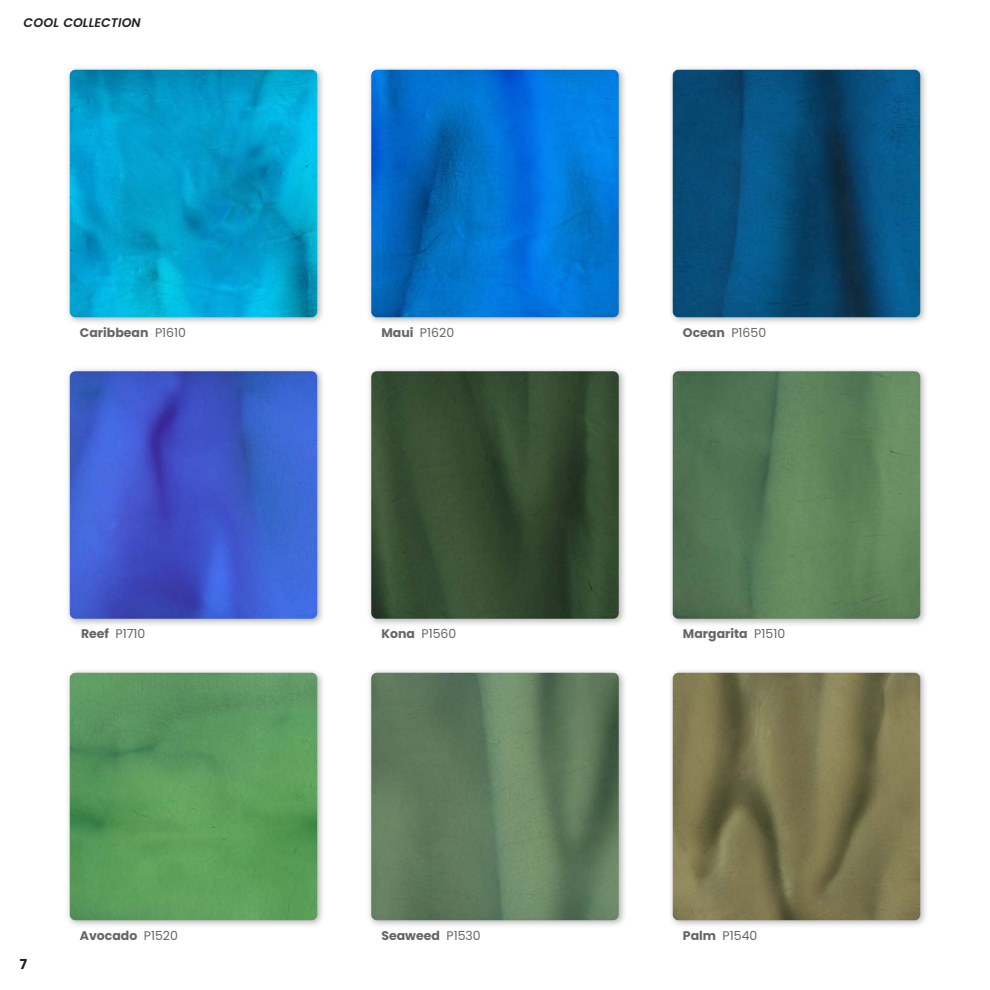
<style>
.page{position:relative;width:990px;height:990px;background:#fff}
.page>*{position:absolute;margin:0;border:0;box-sizing:border-box;transform-origin:0 0}
.t1{font:700 13.75px "Poppins";color:#231f20}
.t2{font:700 12.5px "Poppins";color:#656666}
.t3{font:12.5px "Poppins";color:#656666}
.t4{font:italic 600 12.5px "Poppins";letter-spacing:.005em;color:#232323}
.s1{font-weight:400}
.s2{font-weight:700}
</style>
<div class="page">
<div style="left:65px;top:668px;width:261px;height:261px;background:#231f20;opacity:.35"></div>
<img style="left:70px;top:673px;width:247px;height:247px">
<div style="left:65px;top:366px;width:261px;height:261px;background:#231f20;opacity:.35"></div>
<img style="left:70px;top:371px;width:247px;height:248px">
<div style="left:65px;top:65px;width:261px;height:261px;background:#231f20;opacity:.35"></div>
<img style="left:70px;top:70px;width:247px;height:247px">
<div style="left:668px;top:65px;width:261px;height:261px;background:#231f20;opacity:.35"></div>
<img style="left:673px;top:70px;width:247px;height:247px">
<div style="left:366px;top:668px;width:262px;height:261px;background:#231f20;opacity:.35"></div>
<img style="left:371px;top:673px;width:248px;height:247px">
<div style="left:366px;top:65px;width:262px;height:261px;background:#231f20;opacity:.35"></div>
<img style="left:371px;top:70px;width:248px;height:247px">
<div style="left:366px;top:366px;width:262px;height:261px;background:#231f20;opacity:.35"></div>
<img style="left:371px;top:371px;width:248px;height:248px">
<div style="left:668px;top:668px;width:261px;height:261px;background:#231f20;opacity:.35"></div>
<img style="left:673px;top:673px;width:247px;height:247px">
<div style="left:668px;top:366px;width:261px;height:261px;background:#231f20;opacity:.35"></div>
<img style="left:673px;top:371px;width:247px;height:248px">
<p class="t4" style="left:23px;top:15px;width:119px">COOL COLLECTION</p>
<p class="t2" style="left:80px;top:325px;width:108px">Caribbean <span class="s1">P1610</span></p>
<p class="t2" style="left:683px;top:325px;width:85px">Ocean <span class="s1">P1650</span></p>
<p class="t3" style="left:381px;top:325px;width:74px"><span class="s2">Maui</span> P1620</p>
<p class="t3" style="left:81px;top:627px;width:66px"><span class="s2">Reef</span> P1710</p>
<p class="t3" style="left:381px;top:627px;width:76px"><span class="s2">Kona</span> P1560</p>
<p class="t1" style="left:20px;top:957px;width:9px">7</p>
<p class="t2" style="left:80px;top:928px;width:100px">Avocado <span class="s1">P1520</span></p>
<p class="t2" style="left:381px;top:928px;width:101px">Seaweed <span class="s1">P1530</span></p>
<p class="t2" style="left:683px;top:627px;width:104px">Margarita <span class="s1">P1510</span></p>
<p class="t3" style="left:683px;top:928px;width:76px"><span class="s2">Palm</span> P1540</p>
</div>
